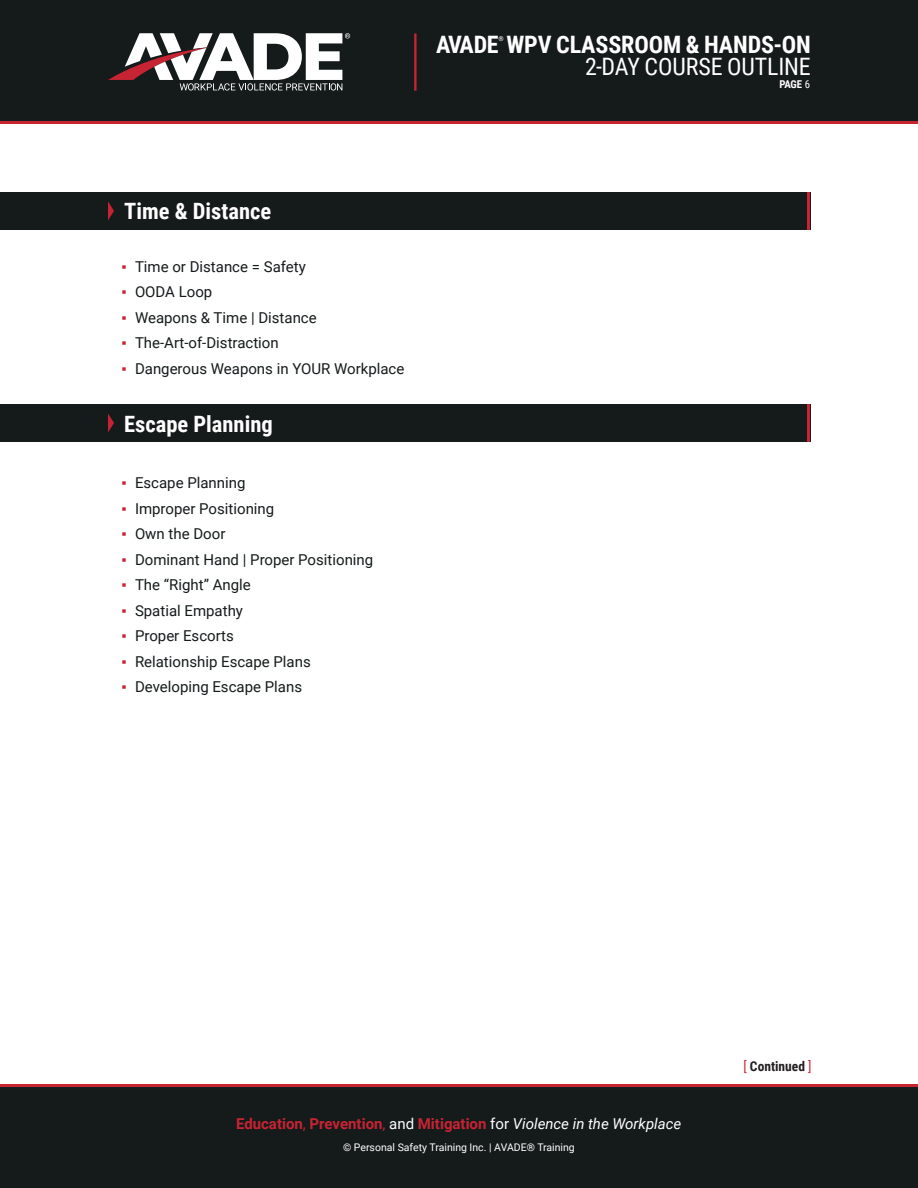
<style>
.page{position:relative;width:918px;height:1188px;background:#fff}
.page>*{position:absolute;margin:0;border:0;box-sizing:border-box;transform-origin:0 0}
.t1{font:700 24px "Roboto Condensed";letter-spacing:-.005em;color:#fff}
.t2{font:24px "Roboto Condensed";letter-spacing:-.005em;color:#fff}
.t3{font:700 22.5px "Roboto Condensed";color:#fff}
.t4{font:15px "Roboto";color:#151a1b}
.t5{font:700 15px "Roboto";color:#c72433}
.t6{font:700 13.5px "Roboto Condensed";color:#231f20}
.t7{font:700 10.8px "Roboto Condensed";color:#fff}
.t8{font:10.5px "Roboto";color:#fff}
.t9{font:700 6.75px "Roboto Condensed";color:#fff}
.s1{font-family:"Arial";color:#c72433}
.s2{font-weight:400}
.s3{font-weight:400;color:#fff}
.s4{font-weight:400;font-style:italic;color:#fff}
.s5{font-weight:400;color:#c72433}
</style>
<div class="page">
<div style="left:0;top:10px;width:918px;height:114px;background:#c72433"></div>
<div style="left:0;top:0;width:918px;height:121px;background:#151a1b"></div>
<svg style="left:108px;top:33px;width:242px;height:58px"></svg>
<hr style="left:414px;top:33px;width:3px;height:58px;background:#c72433">
<div style="left:0;top:1084px;width:918px;height:62px;background:#c72433"></div>
<div style="left:0;top:1087px;width:918px;height:101px;background:#151a1b"></div>
<div style="left:0;top:192px;width:810px;height:38px;background:#151a1b"></div>
<div style="left:0;top:405px;width:810px;height:37px;background:#151a1b"></div>
<svg style="left:108px;top:413px;width:6px;height:19px"></svg>
<svg style="left:108px;top:201px;width:6px;height:19px"></svg>
<hr style="left:808px;top:192px;width:2px;height:38px;background:#c72433">
<hr style="left:808px;top:405px;width:2px;height:37px;background:#c72433">
<h1 class="t1" style="left:436px;top:27px;width:376px">AVADE WPV CLASSROOM &amp; HANDS-ON</h1>
<p class="t9" style="left:498px;top:34px;width:7px">®</p>
<h1 class="t2" style="left:585px;top:50px;width:227px">2-DAY COURSE OUTLINE</h1>
<p class="t3" style="left:124px;top:195px;width:149px">Time &amp; Distance</p>
<p class="t4" style="left:122px;top:256px;width:186px"><span class="s1">▪</span> Time or Distance = Safety</p>
<p class="t4" style="left:122px;top:281px;width:92px"><span class="s1">▪</span> OODA Loop</p>
<p class="t4" style="left:122px;top:307px;width:197px"><span class="s1">▪</span> Weapons &amp; Time | Distance</p>
<p class="t4" style="left:122px;top:332px;width:159px"><span class="s1">▪</span> The-Art-of-Distraction</p>
<p class="t4" style="left:122px;top:358px;width:284px"><span class="s1">▪</span> Dangerous Weapons in YOUR Workplace</p>
<p class="t3" style="left:124px;top:408px;width:150px">Escape Planning</p>
<p class="t4" style="left:122px;top:473px;width:126px"><span class="s1">▪</span> Escape Planning</p>
<p class="t4" style="left:122px;top:498px;width:154px"><span class="s1">▪</span> Improper Positioning</p>
<p class="t4" style="left:122px;top:524px;width:105px"><span class="s1">▪</span> Own the Door</p>
<p class="t4" style="left:122px;top:549px;width:253px"><span class="s1">▪</span> Dominant Hand | Proper Positioning</p>
<p class="t4" style="left:122px;top:575px;width:131px"><span class="s1">▪</span> The “Right” Angle</p>
<p class="t4" style="left:122px;top:600px;width:123px"><span class="s1">▪</span> Spatial Empathy</p>
<p class="t4" style="left:122px;top:626px;width:114px"><span class="s1">▪</span> Proper Escorts</p>
<p class="t4" style="left:122px;top:651px;width:191px"><span class="s1">▪</span> Relationship Escape Plans</p>
<p class="t4" style="left:122px;top:677px;width:182px"><span class="s1">▪</span> Developing Escape Plans</p>
<p class="t7" style="left:779px;top:77px;width:32px">PAGE <span class="s2">6</span></p>
<p class="t5" style="left:236px;top:1113px;width:447px">Education<span class="s2">,</span> Prevention<span class="s2">,</span> <span class="s3">and</span> Mitigation <span class="s3">for</span> <span class="s4">Violence in the Workplace</span></p>
<p class="t8" style="left:343px;top:1139px;width:233px">© Personal Safety Training Inc. | AVADE® Training</p>
<p class="t6" style="left:744px;top:1057px;width:69px"><span class="s5">[</span> Continued <span class="s5">]</span></p>
</div>
